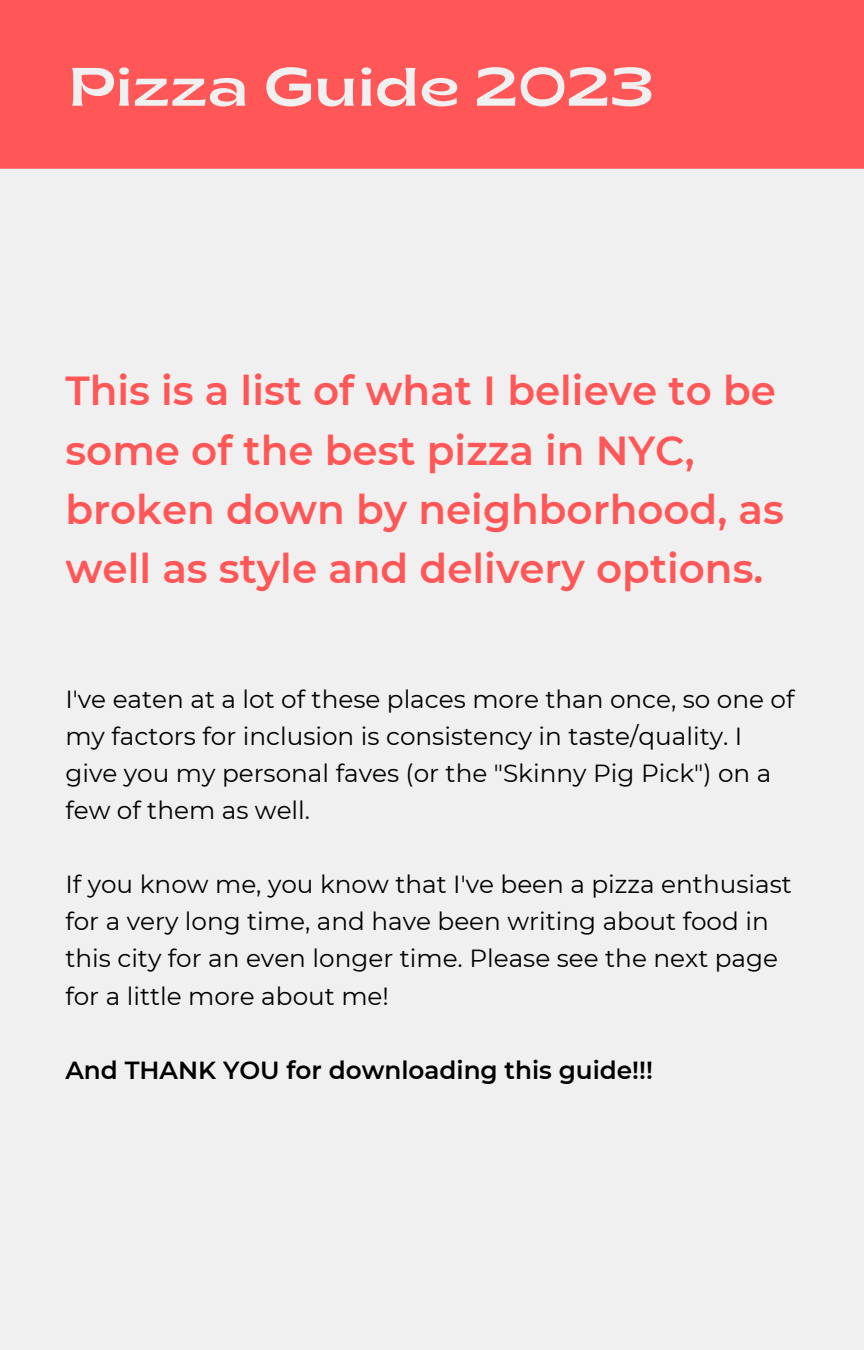
<style>
.page{position:relative;width:864px;height:1350px;background:#f1f0f0}
.page>*{position:absolute;margin:0;border:0;box-sizing:border-box;transform-origin:0 0}
.t1{font:semi-expanded 54px "Brice";color:#f1f0f0}
.t2{font:600 40.5px/58.9px "Montserrat";color:#ff5757}
.t3{font:24.75px/37.1px "Montserrat";color:#000}
.t4{font:600 24.75px "Montserrat";color:#000}
</style>
<div class="page">
<div style="left:0;top:0;width:864px;height:169px;background:#ff5757"></div>
<h1 class="t1" style="left:68px;top:65px;width:587px">Pizza Guide 2023</h1>
<h2 class="t2" style="left:65px;top:361px;width:720px">This is a list of what I believe to be some of the best pizza in NYC, broken down by neighborhood, as well as style and delivery options.</h2>
<p class="t3" style="left:65px;top:680px;width:731px">I've eaten at a lot of these places more than once, so one of my factors for inclusion is consistency in taste/quality. I give you my personal faves (or the "Skinny Pig Pick") on a few of them as well.</p>
<p class="t3" style="left:65px;top:866px;width:728px">If you know me, you know that I've been a pizza enthusiast for a very long time, and have been writing about food in this city for an even longer time. Please see the next page for a little more about me!</p>
<p class="t4" style="left:65px;top:1055px;width:589px">And THANK YOU for downloading this guide!!!</p>
</div>
